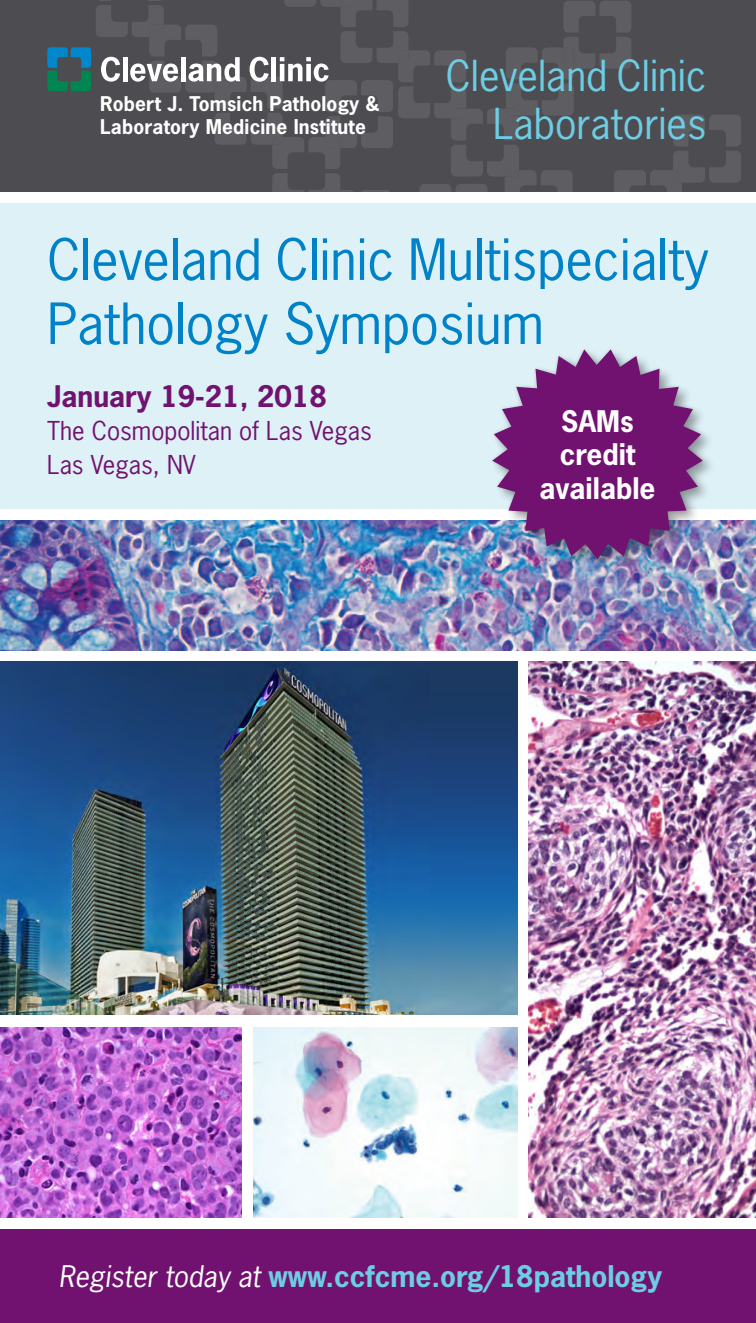
<style>
.page{position:relative;width:756px;height:1323px;background:#fff}
.page>*{position:absolute;margin:0;border:0;box-sizing:border-box;transform-origin:0 0}
.t1{font:53.38px/64px "News Gothic Std";color:#0082c8}
.t2{font:40.25px/48.3px "News Gothic Std";color:#6dcde3;text-align:right}
.t3{font:700 28px "News Gothic Std";color:#6dcde3}
.t4{font:700 28px "News Gothic Std";color:#fff}
.t5{font:700 28px "News Gothic Std";color:#711271}
.t6{font:24.5px/33.2px "News Gothic Std";color:#711271}
.t7{font:700 19.07px/22.9px "News Gothic Std";letter-spacing:.01em;color:#fff}
.s1{font-weight:400;font-style:italic;color:#fff}
</style>
<div class="page">
<img style="left:0;top:662px;width:518px;height:353px">
<img style="left:0;top:520px;width:756px;height:130px">
<img style="left:0;top:1027px;width:242px;height:191px">
<img style="left:254px;top:1027px;width:264px;height:191px">
<img style="left:528px;top:662px;width:228px;height:556px">
<div style="left:0;top:0;width:756px;height:192px;background:#4d4c51"></div>
<svg style="left:47px;top:0;width:694px;height:192px"></svg>
<div style="left:0;top:203px;width:756px;height:306px;background:#ddf1f7"></div>
<div style="left:0;top:1230px;width:756px;height:93px;background:#711271"></div>
<div style="left:490px;top:347px;width:227px;height:226px;background:#231f20;opacity:.4"></div>
<img style="left:486px;top:347px;width:223px;height:219px">
<svg style="left:492px;top:349px;width:211px;height:211px;fill:#711271"></svg>
<p class="t7" style="left:100px;top:92px;width:281px">Robert J. Tomsich Pathology &amp;<br>Laboratory Medicine Institute</p>
<p class="t2" style="left:446px;top:51px;width:262px">Cleveland Clinic<br>Laboratories</p>
<p class="t1" style="left:47px;top:227px;width:663px">Cleveland Clinic Multispecialty<br>Pathology Symposium</p>
<p class="t5" style="left:47px;top:378px;width:281px">January 19-21, 2018</p>
<p class="t6" style="left:47px;top:414px;width:326px">The Cosmopolitan of Las Vegas<br>Las Vegas, NV</p>
<p class="t4" style="left:561px;top:403px;width:74px">SAMs</p>
<p class="t4" style="left:560px;top:436px;width:77px">credit</p>
<p class="t4" style="left:540px;top:470px;width:117px">available</p>
<p class="t3" style="left:59px;top:1258px;width:605px"><span class="s1">Register today at</span> www.ccfcme.org/18pathology</p>
</div>
